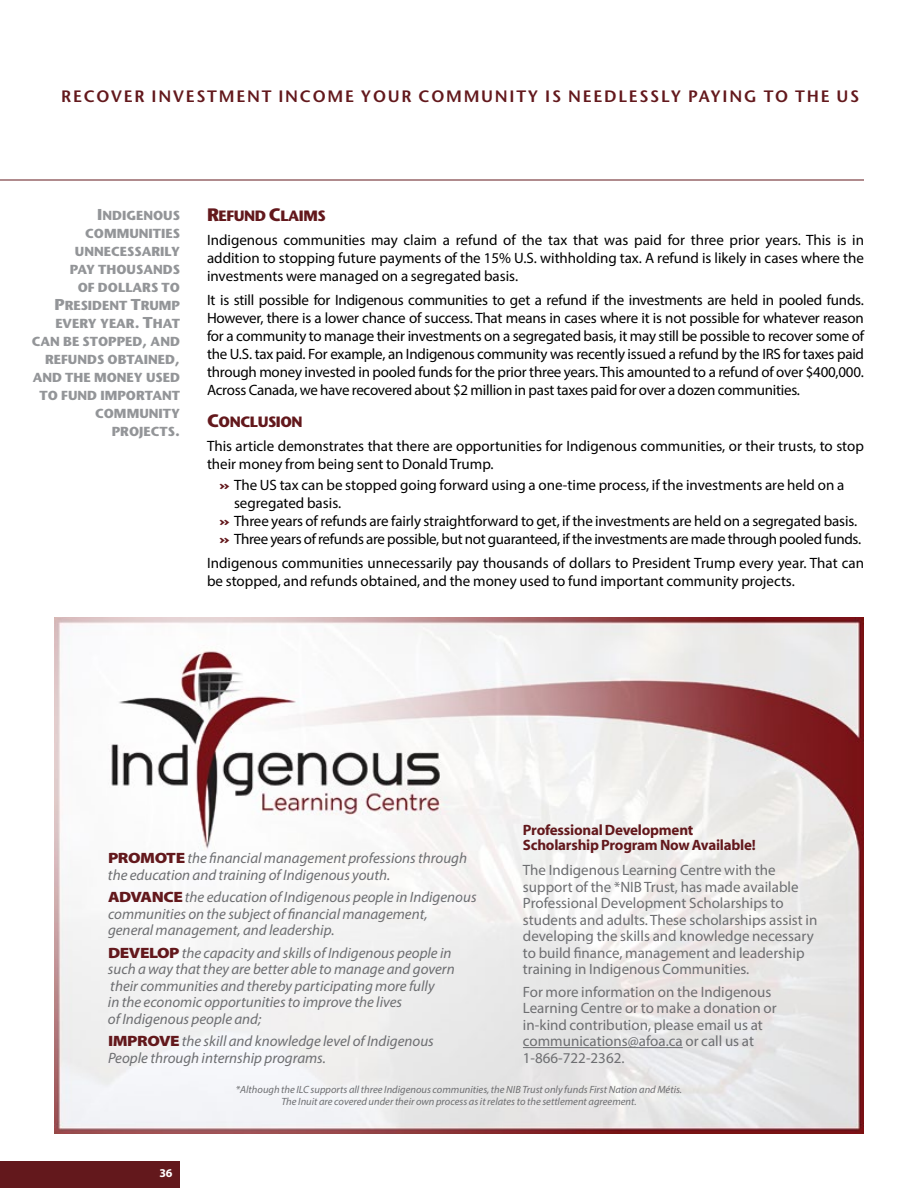
<style>
.page{position:relative;width:918px;height:1188px;background:#fff}
.page>*{position:absolute;margin:0;border:0;box-sizing:border-box;transform-origin:0 0}
.t1{font:600 16.5px "Stone Sans";letter-spacing:.105em;color:#63181c}
.t2{font:15px/18px "Myriad Pro";color:#000;text-align:justify}
.t3{font:italic 15px/16.5px "Myriad Pro";color:#6d6e71}
.t4{font:15px/16.5px "Myriad Pro";color:#6d6e71}
.t5{font:15px "Myriad Pro";letter-spacing:-.02em;color:#000}
.t6{font:15px/14.2px "Adobe Corp ID Myriad Bd";letter-spacing:-.015em;color:#63181c}
.t7{font:15px "Stone Sans Bold SC830";letter-spacing:-.03em;color:#63181c}
.t8{font:13.05px "Stone Sans Bold SC830";color:#939598}
.t9{font:700 12px "Myriad Pro";color:#fff}
.t10{font:italic 10.5px/12px "Myriad Pro";color:#6d6e71;text-align:center}
.s1{font-size:15.75px}
.s2{font-size:18px}
.s3{font-family:"Stone Sans";font-weight:700;color:#63181c}
.s4{font-family:"Adobe Corp ID Myriad Bl";font-style:normal;color:#63181c}
</style>
<div class="page">
<hr style="left:0;top:180px;width:864px;height:1px;background:#63181c">
<div style="left:0;top:1161px;width:180px;height:27px;background:#63181c"></div>
<img style="left:54px;top:617px;width:810px;height:517px">
<hr style="left:523px;top:1047px;width:160px;height:1px;background:#6d6e71">
<p class="t1" style="left:61px;top:86px;width:138px">RECOVER INVESTMENT</p>
<p class="t1" style="left:278px;top:86px;width:49px">INCOME</p>
<p class="t1" style="left:361px;top:86px;width:26px">YOUR</p>
<p class="t1" style="left:419px;top:86px;width:28px">COMMUNIT</p>
<p class="t1" style="left:528px;top:86px;width:53px">Y IS NEE</p>
<p class="t1" style="left:604px;top:86px;width:26px">DLESSL</p>
<p class="t1" style="left:671px;top:86px;width:64px">Y PAYING</p>
<p class="t1" style="left:764px;top:86px;width:44px">TO THE</p>
<p class="t1" style="left:837px;top:86px;width:24px">US</p>
<p class="t8" style="left:97px;top:207px;width:83px"><span class="s1">I</span>NDIGENOUS</p>
<p class="t8" style="left:85px;top:225px;width:95px">COMMUNITIES</p>
<p class="t8" style="left:75px;top:243px;width:62px">UNNECESSA</p>
<p class="t8" style="left:151px;top:243px;width:30px">RILY</p>
<p class="t8" style="left:70px;top:261px;width:111px">PAY THOUSANDS</p>
<p class="t8" style="left:78px;top:279px;width:104px">OF DOLLARS TO</p>
<p class="t8" style="left:55px;top:297px;width:127px"><span class="s1">P</span>RESIDENT <span class="s1">T</span>RUMP</p>
<p class="t8" style="left:55px;top:315px;width:117px">EVERY YEAR<span class="s1">. T</span>HAT</p>
<p class="t8" style="left:32px;top:333px;width:150px">CAN BE STOPPED<span class="s1">,</span> AND</p>
<p class="t8" style="left:45px;top:351px;width:136px">REFUNDS OBTAINED<span class="s1">,</span></p>
<p class="t8" style="left:33px;top:369px;width:149px">AND THE MONEY USED</p>
<p class="t8" style="left:40px;top:387px;width:142px">TO FUND IMPORTANT</p>
<p class="t8" style="left:95px;top:405px;width:86px">COMMUNITY</p>
<p class="t8" style="left:112px;top:423px;width:70px">PROJECTS <span class="s1">.</span></p>
<p class="t7" style="left:207px;top:207px;width:108px"><span class="s2">R</span>EFUND <span class="s2">C</span>LAIMS</p>
<p class="t2" style="left:207px;top:231px;width:659px">Indigenous communities may claim a refund of the tax that was paid for three prior years. This is in addition to stopping future payments of the 15% U.S. withholding tax. A refund is likely in cases where the investments were managed on a segregated basis.</p>
<p class="t2" style="left:207px;top:291px;width:659px">It is still possible for Indigenous communities to get a refund if the investments are held in pooled funds.<br>However, there is a lower chance of success. That means in cases where it is not possible for whatever reason for a community to manage their investments on a segregated basis, it may still be possible to recover some of the U.S. tax paid. For example, an Indigenous community was recently issued a refund by the IRS for taxes paid through money invested in pooled funds for the prior three years. This amounted to a refund of over $400,000.<br>Across Canada, we have recovered about $2 million in past taxes paid for over a dozen communities.</p>
<p class="t7" style="left:207px;top:412px;width:97px"><span class="s2">C</span>ONCLUSION</p>
<p class="t2" style="left:207px;top:437px;width:658px">This article demonstrates that there are opportunities for Indigenous communities, or their trusts, to stop their money from being sent to Donald Trump.</p>
<p class="t2" style="left:219px;top:476px;width:627px"><span class="s3">»</span> The US tax can be stopped going forward using a one-time process, if the investments are held on a</p>
<p class="t2" style="left:234px;top:494px;width:109px">segregated basis.</p>
<p class="t2" style="left:219px;top:512px;width:640px"><span class="s3">»</span> Three years of refunds are fairly straightforward to get, if the investments are held on a segregated basis.</p>
<p class="t5" style="left:219px;top:530px;width:644px"><span class="s3">»</span> Three years of refunds are possible, but not guaranteed, if the investments are made through pooled funds.</p>
<p class="t2" style="left:207px;top:554px;width:659px">Indigenous communities unnecessarily pay thousands of dollars to President Trump every year. That can be stopped, and refunds obtained, and the money used to fund important community projects.</p>
<p class="t6" style="left:523px;top:824px;width:234px">Professional Development<br>Scholarship Program Now Available!</p>
<p class="t4" style="left:523px;top:862px;width:296px">The Indigenous Learning Centre with the support of the *NIB Trust, has made available Professional Development Scholarships to students and adults. These scholarships assist in developing the skills and knowledge necessary to build finance, management and leadership training in Indigenous Communities.</p>
<p class="t4" style="left:523px;top:983px;width:255px">For more information on the Indigenous Learning Centre or to make a donation or in-kind contribution, please email us at communications@afoa.ca or call us at 1-866-722-2362.</p>
<p class="t10" style="left:236px;top:1083px;width:448px">*Although the ILC supports all three Indigenous communities, the NIB Trust only funds First Nation and Métis.<br>The Inuit are covered under their own process as it relates to the settlement agreement.</p>
<p class="t3" style="left:108px;top:850px;width:361px"><span class="s4">PROMOTE</span>the financial management professions through the education and training of Indigenous youth.</p>
<p class="t3" style="left:108px;top:889px;width:370px"><span class="s4">ADVANCE</span> the education of Indigenous people in Indigenous communities on the subject of financial management, general management, and leadership.</p>
<p class="t3" style="left:108px;top:944px;width:348px"><span class="s4">DEVELOP</span> the capacity and skills of Indigenous people in such a way that they are better able to manage and govern their communities and thereby participating more fully<br>in the economic opportunities to improve the lives<br>of Indigenous people and;</p>
<p class="t3" style="left:108px;top:1033px;width:327px"><span class="s4">IMPROVE</span>the skill and knowledge level of Indigenous<br>People through internship programs.</p>
<p class="t9" style="left:159px;top:1165px;width:15px">36</p>
</div>
